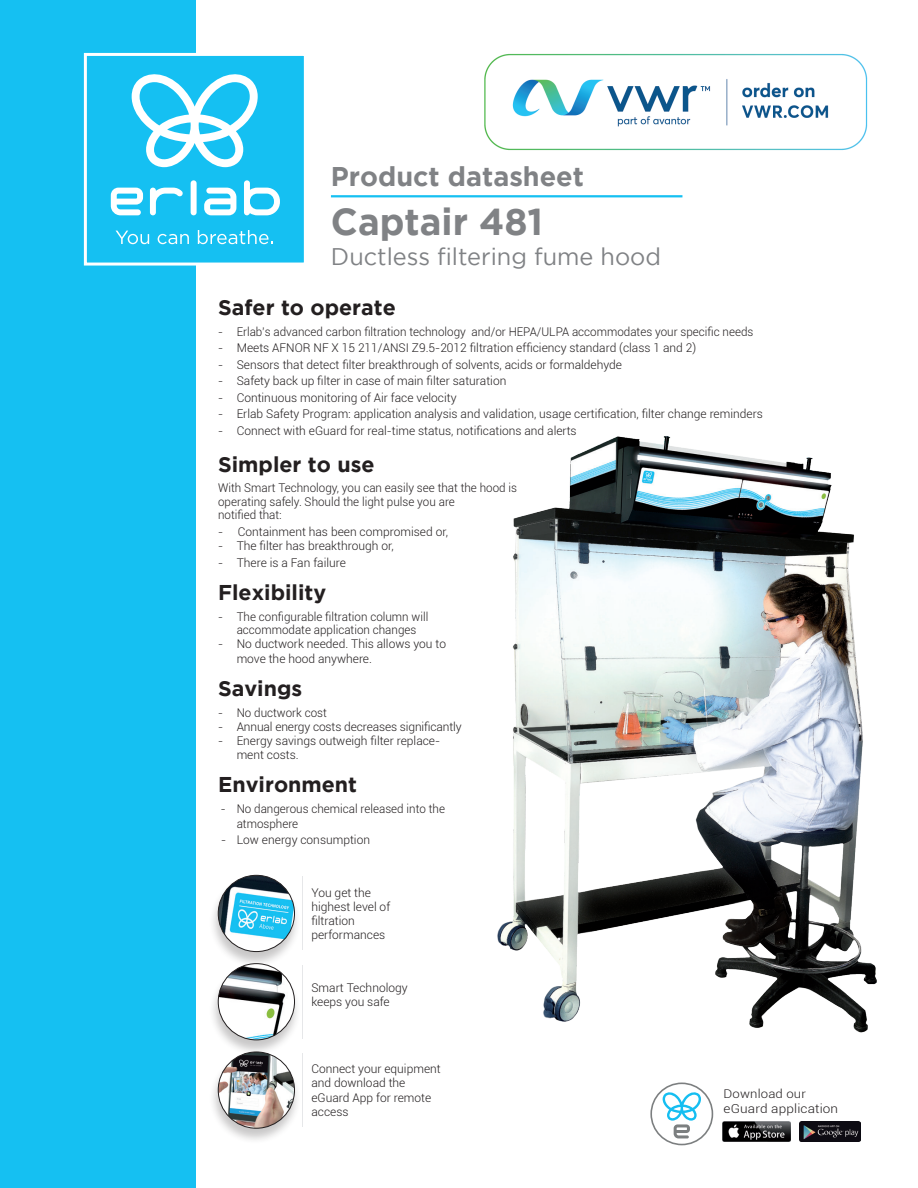
<style>
.page{position:relative;width:918px;height:1188px;background:#fff}
.page>*{position:absolute;margin:0;border:0;box-sizing:border-box;transform-origin:0 0}
.t1{font:700 37.5px "Gotham";color:#808285}
.t2{font:700 27px "Gotham";color:#808285}
.t3{font:24px "Gotham";color:#808285}
.t4{font:700 21.3px "Gotham";color:#231f20}
.t5{font:300 12.3px "Roboto";letter-spacing:.01em;color:#231f20;scale:1.1 1}
.t6{font:300 12px/14.2px "Roboto";color:#231f20}
.t7{font:300 12px "Roboto";color:#231f20;scale:1.1 1}
</style>
<div class="page">
<div style="left:0;top:0;width:195px;height:1188px;background:#15c0f2"></div>
<div style="left:84px;top:53px;width:223px;height:213px;background:#15c0f2;border:3px solid #fff"></div>
<svg style="left:116px;top:231px;width:33px;height:13px"></svg>
<svg style="left:158px;top:234px;width:31px;height:10px"></svg>
<svg style="left:198px;top:230px;width:74px;height:14px"></svg>
<div style="left:191px;top:180px;width:6px;height:35px;background:#fff;border-radius:3px"></div>
<svg style="left:244px;top:180px;width:36px;height:35px"></svg>
<svg style="left:150px;top:188px;width:33px;height:27px"></svg>
<svg style="left:204px;top:188px;width:32px;height:27px"></svg>
<svg style="left:111px;top:188px;width:32px;height:27px"></svg>
<svg style="left:132px;top:74px;width:126px;height:93px"></svg>
<hr style="left:331px;top:195px;width:351px;height:2px;background:#15c0f2">
<img style="left:497px;top:436px;width:380px;height:597px">
<img style="left:722px;top:1121px;width:68px;height:20px">
<img style="left:799px;top:1121px;width:62px;height:20px">
<svg style="left:650px;top:1083px;width:63px;height:62px"></svg>
<div style="left:209px;top:875px;width:92px;height:93px;background:#231f20;opacity:.25"></div>
<img style="left:218px;top:875px;width:77px;height:77px;border-radius:38px">
<div style="left:218px;top:875px;width:77px;height:77px;border:1px solid #231f20;border-radius:50%"></div>
<hr style="left:303px;top:877px;width:1px;height:73px;background:#e6e7e9">
<div style="left:209px;top:964px;width:92px;height:93px;background:#231f20;opacity:.25"></div>
<img style="left:218px;top:964px;width:77px;height:76px;border-radius:38px">
<div style="left:218px;top:964px;width:77px;height:76px;border:1px solid #231f20;border-radius:50%"></div>
<hr style="left:303px;top:965px;width:1px;height:74px;background:#e6e7e9">
<hr style="left:303px;top:1053px;width:1px;height:74px;background:#e6e7e9">
<div style="left:209px;top:1052px;width:92px;height:93px;background:#231f20;opacity:.25"></div>
<img style="left:218px;top:1052px;width:77px;height:76px;border-radius:38px">
<div style="left:218px;top:1052px;width:77px;height:76px;border:1px solid #231f20;border-radius:50%"></div>
<img style="left:484px;top:53px;width:384px;height:98px">
<h2 class="t2" style="left:331px;top:161px;width:255px">Product datasheet</h2>
<h1 class="t1" style="left:331px;top:200px;width:214px">Captair 481</h1>
<h3 class="t3" style="left:331px;top:243px;width:332px">Ductless filtering fume hood</h3>
<h3 class="t4" style="left:218px;top:295px;width:179px">Safer to operate</h3>
<p class="t6" style="left:218px;top:324px;width:537px">- Erlab’s advanced carbon filtration technology and/or HEPA/ULPA accommodates your specific needs</p>
<p class="t6" style="left:218px;top:340px;width:480px">- Meets AFNOR NF X 15 211/ANSI Z9.5-2012 filtration efficiency standard (class 1 and 2)</p>
<p class="t6" style="left:218px;top:357px;width:405px">- Sensors that detect filter breakthrough of solvents, acids or formaldehyde</p>
<p class="t6" style="left:218px;top:373px;width:290px">- Safety back up filter in case of main filter saturation</p>
<p class="t6" style="left:218px;top:390px;width:240px">- Continuous monitoring of Air face velocity</p>
<p class="t6" style="left:218px;top:406px;width:546px">- Erlab Safety Program: application analysis and validation, usage certification, filter change reminders</p>
<p class="t6" style="left:218px;top:423px;width:360px">- Connect with eGuard for real-time status, notifications and alerts</p>
<h3 class="t4" style="left:218px;top:452px;width:158px">Simpler to use</h3>
<p class="t6" style="left:218px;top:481px;width:300px;line-height:13.5px">With Smart Technology, you can easily see that the hood is operating safely. Should the light pulse you are<br>notified that:</p>
<p class="t6" style="left:218px;top:524px;width:231px">- Containment has been compromised or,</p>
<p class="t6" style="left:218px;top:538px;width:177px">- The filter has breakthrough or,</p>
<p class="t6" style="left:218px;top:555px;width:129px">- There is a Fan failure</p>
<h3 class="t4" style="left:218px;top:580px;width:110px">Flexibility</h3>
<p class="t6" style="left:218px;top:609px;width:212px;line-height:13.5px;text-align:center">- The configurable filtration column will accommodate application changes</p>
<p class="t6" style="left:237px;top:637px;width:211px;text-indent:-19px">- No ductwork needed. This allows you to move the hood anywhere.</p>
<h3 class="t4" style="left:218px;top:676px;width:86px">Savings</h3>
<p class="t6" style="left:218px;top:705px;width:110px">- No ductwork cost</p>
<p class="t6" style="left:218px;top:719px;width:245px">- Annual energy costs decreases significantly</p>
<p class="t6" style="left:237px;top:733px;width:205px;text-indent:-19px">- Energy savings outweigh filter replace&shy;ment costs.</p>
<h3 class="t4" style="left:218px;top:773px;width:140px">Environment</h3>
<p class="t6" style="left:237px;top:802px;width:210px;text-indent:-16px">- No dangerous chemical released into the atmosphere</p>
<p class="t6" style="left:221px;top:832px;width:150px">- Low energy consumption</p>
<p class="t6" style="left:311px;top:885px;width:80px">You get the highest level of filtration performances</p>
<p class="t6" style="left:311px;top:980px;width:98px">Smart Technology keeps you safe</p>
<p class="t6" style="left:311px;top:1061px;width:131px">Connect your equipment and download the eGuard App for remote access</p>
<p class="t7" style="left:724px;top:1085px;width:76px">Download our</p>
<p class="t5" style="left:724px;top:1100px;width:106px">eGuard application</p>
</div>
